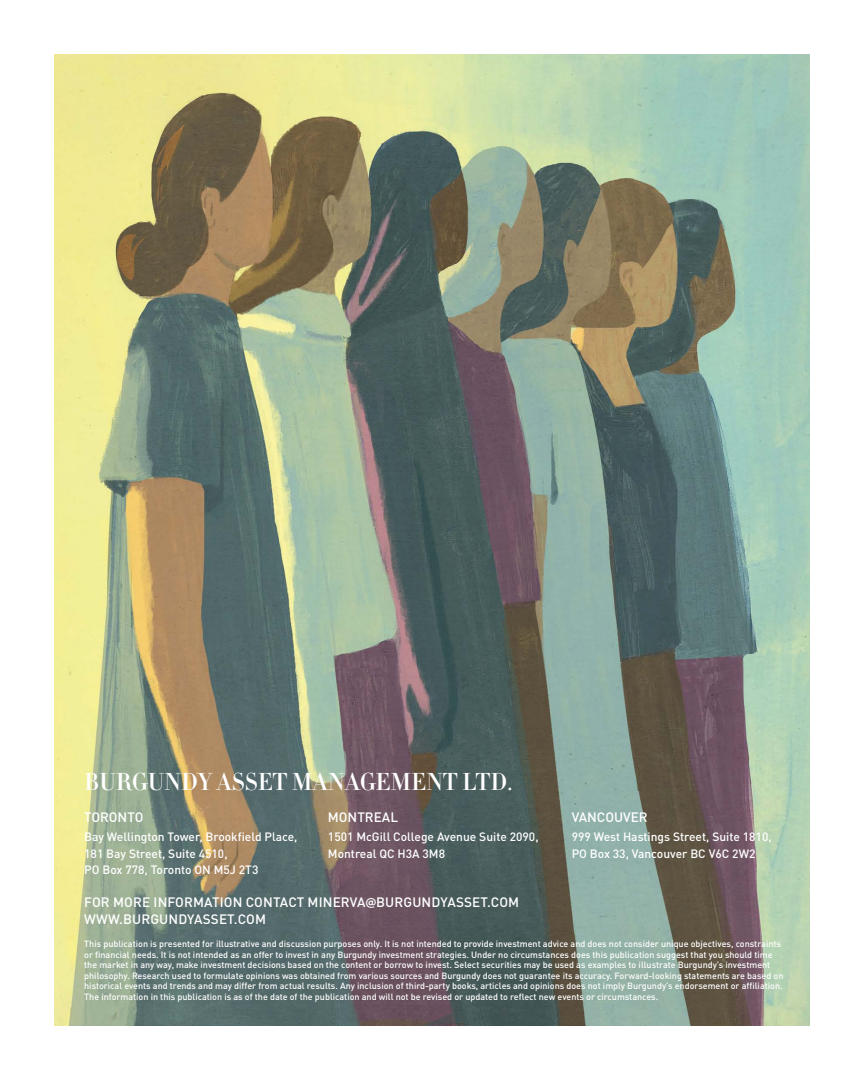
<style>
.page{position:relative;width:864px;height:1080px;background:#fff}
.page>*{position:absolute;margin:0;border:0;box-sizing:border-box;transform-origin:0 0}
.t1{font:24px "Didot HTF M11 Medium";color:#fff}
.t2{font:500 13.5px/16.5px "DINOT";letter-spacing:.01em;color:#fff}
.t3{font:500 12px/16.5px "DINOT";color:#fff}
.t4{font:500 9px/10.5px "DINOT";color:#fff}
.s1{font-family:"Calibre"}
</style>
<div class="page">
<img style="left:54px;top:54px;width:756px;height:972px">
<h1 class="t1" style="left:84px;top:767px;width:430px">BURGUNDY ASSET MANAGEMENT LTD.</h1>
<h2 class="t2" style="left:84px;top:809px;width:61px">TORONTO</h2>
<h2 class="t2" style="left:328px;top:809px;width:72px">MONTREAL</h2>
<h2 class="t2" style="left:572px;top:809px;width:78px">VANCOUVER</h2>
<h3 class="t3" style="left:84px;top:828px;width:215px">Bay Wellington Tower, Brookfield Place,<br>181 Bay Street, Suite 4510,<br>PO Box 778, Toronto ON M5J 2T3</h3>
<h3 class="t3" style="left:328px;top:828px;width:212px">1501 McGill College Avenue Suite 2090,<br>Montreal QC H3A 3M8</h3>
<h3 class="t3" style="left:572px;top:828px;width:202px">999 West Hastings Street, Suite 1810,<br>PO Box 33, Vancouver BC V6C 2W2</h3>
<h2 class="t2" style="left:84px;top:894px;width:436px">FOR MORE INFORMATION CONTACT MINERVA<span class="s1">@</span>BURGUNDYASSET.COM<br>WWW.BURGUNDYASSET.COM</h2>
<p class="t4" style="left:84px;top:939px;width:701px">This publication is presented for illustrative and discussion purposes only. It is not intended to provide investment advice and does not consider unique objectives, constraints or financial needs. It is not intended as an offer to invest in any Burgundy investment strategies. Under no circumstances does this publication suggest that you should time the market in any way, make investment decisions based on the content or borrow to invest. Select securities may be used as examples to illustrate Burgundy’s investment philosophy. Research used to formulate opinions was obtained from various sources and Burgundy does not guarantee its accuracy. Forward-looking statements are based on historical events and trends and may differ from actual results. Any inclusion of third-party books, articles and opinions does not imply Burgundy’s endorsement or affiliation.<br>The information in this publication is as of the date of the publication and will not be revised or updated to reflect new events or circumstances.</p>
</div>
